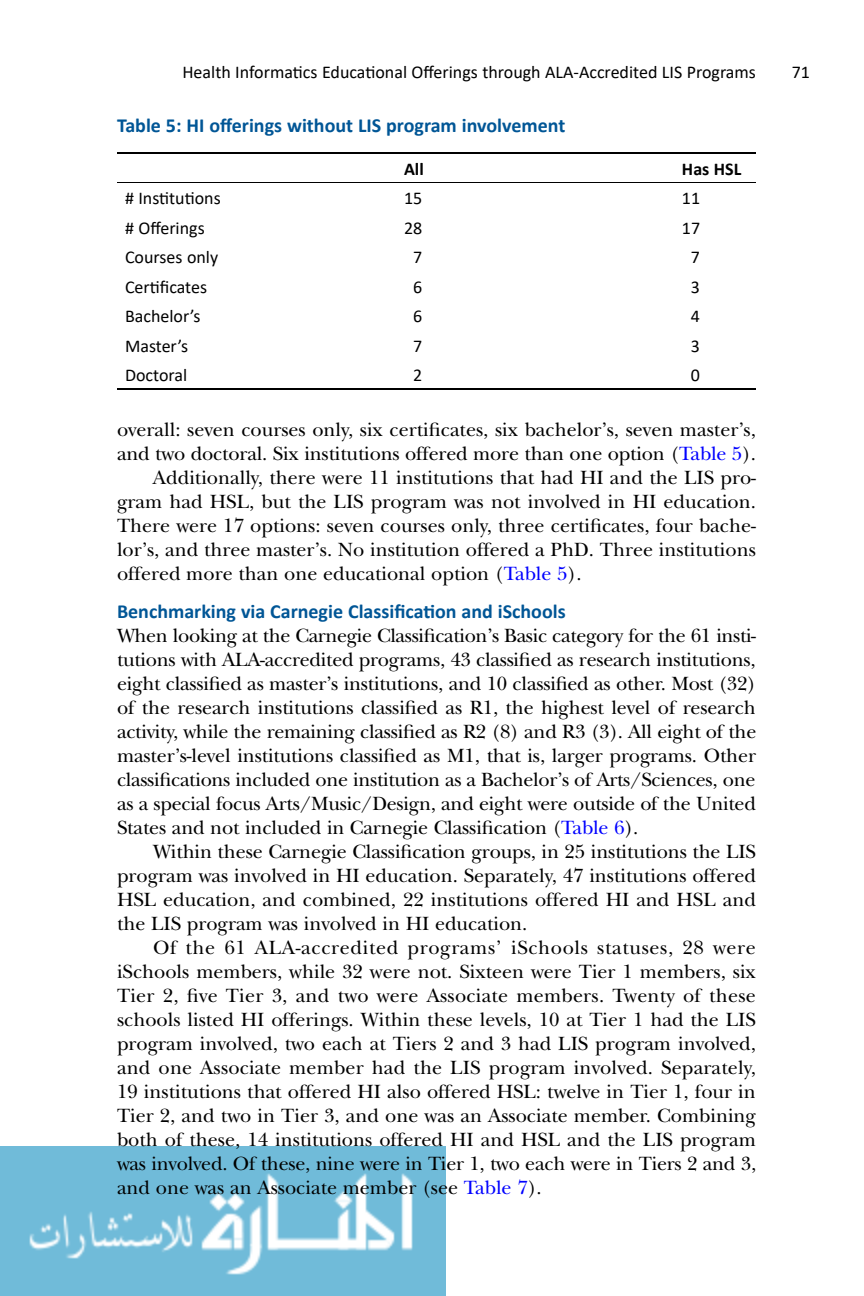
<style>
.page{position:relative;width:864px;height:1296px;background:#fff}
.page>*{position:absolute;margin:0;border:0;box-sizing:border-box;transform-origin:0 0}
.Txt{font:20px/24px "New Baskerville Std";color:#000;text-align:justify}
.TxtNI{font:20px/24px "New Baskerville Std";letter-spacing:-.005em;color:#000}
.TT{font:700 20px "Calibri";color:#005696}
.TB{font:18px "Calibri";color:#000}
.TB-2{font:700 18px "Calibri";color:#000}
.s1{color:#00f}
</style>
<div class="page">
<img style="left:0;top:1146px;width:446px;height:150px">
<hr style="left:117px;top:152px;width:279px;height:2px;background:#000">
<hr style="left:396px;top:152px;width:278px;height:2px;background:#000">
<hr style="left:674px;top:152px;width:82px;height:2px;background:#000">
<hr style="left:117px;top:182px;width:279px;height:1px;background:#000">
<hr style="left:396px;top:182px;width:278px;height:1px;background:#000">
<hr style="left:674px;top:182px;width:82px;height:1px;background:#000">
<hr style="left:117px;top:388px;width:279px;height:2px;background:#000">
<hr style="left:396px;top:388px;width:278px;height:2px;background:#000">
<hr style="left:674px;top:388px;width:82px;height:2px;background:#000">
<p class="TB" style="left:182px;top:60px;width:575px">Health Informatics Educational Offerings through ALA-Accredited LIS Programs</p>
<p class="TB" style="left:792px;top:60px;width:20px">71</p>
<p class="TT" style="left:117px;top:111px;width:450px">Table 5: HI offerings without LIS program involvement</p>
<p class="TB-2" style="left:404px;top:156px;width:21px">All</p>
<p class="TB-2" style="left:682px;top:156px;width:61px">Has HSL</p>
<p class="TB" style="left:125px;top:186px;width:97px"># Institutions</p>
<p class="TB" style="left:404px;top:186px;width:20px">15</p>
<p class="TB" style="left:682px;top:186px;width:20px">11</p>
<p class="TB" style="left:125px;top:215px;width:81px"># Offerings</p>
<p class="TB" style="left:404px;top:215px;width:20px">28</p>
<p class="TB" style="left:682px;top:215px;width:20px">17</p>
<p class="TB" style="left:125px;top:245px;width:95px">Courses only</p>
<p class="TB" style="left:413px;top:245px;width:11px">7</p>
<p class="TB" style="left:691px;top:245px;width:11px">7</p>
<p class="TB" style="left:125px;top:274px;width:84px">Certificates</p>
<p class="TB" style="left:413px;top:274px;width:11px">6</p>
<p class="TB" style="left:691px;top:274px;width:11px">3</p>
<p class="TB" style="left:125px;top:304px;width:77px">Bachelor’s</p>
<p class="TB" style="left:413px;top:304px;width:11px">6</p>
<p class="TB" style="left:691px;top:304px;width:11px">4</p>
<p class="TB" style="left:125px;top:333px;width:65px">Master’s</p>
<p class="TB" style="left:413px;top:333px;width:11px">7</p>
<p class="TB" style="left:691px;top:333px;width:11px">3</p>
<p class="TB" style="left:125px;top:363px;width:64px">Doctoral</p>
<p class="TB" style="left:413px;top:363px;width:11px">2</p>
<p class="TB" style="left:691px;top:363px;width:11px">0</p>
<p class="TxtNI" style="left:117px;top:417px;width:640px">overall: seven courses only, six certificates, six bachelor’s, seven master’s, and two doctoral. Six institutions offered more than one option (<span class="s1">Table 5</span>).</p>
<p class="Txt" style="left:117px;top:465px;width:641px;text-indent:36px">Additionally, there were 11 institutions that had HI and the LIS pro&shy;gram had HSL, but the LIS program was not involved in HI education.<br>There were 17 options: seven courses only, three certificates, four bache&shy;lor’s, and three master’s. No institution offered a PhD. Three institutions offered more than one educational option (<span class="s1">Table 5</span>).</p>
<h2 class="TT" style="left:117px;top:597px;width:450px">Benchmarking via Carnegie Classification and iSchools</h2>
<p class="TxtNI" style="left:117px;top:623px;width:641px;text-align:justify">When looking at the Carnegie Classification’s Basic category for the 61 insti&shy;tutions with ALA-accredited programs, 43 classified as research institutions, eight classified as master’s institutions, and 10 classified as other. Most (32) of the research institutions classified as R1, the highest level of research activity, while the remaining classified as R2 (8) and R3 (3). All eight of the master’s-level institutions classified as M1, that is, larger programs. Other classifications included one institution as a Bachelor’s of Arts/Sciences, one as a special focus Arts/Music/Design, and eight were outside of the United States and not included in Carnegie Classification (<span class="s1">Table 6</span>).</p>
<p class="Txt" style="left:117px;top:839px;width:640px;text-indent:36px">Within these Carnegie Classification groups, in 25 institutions the LIS program was involved in HI education. Separately, 47 institutions offered HSL education, and combined, 22 institutions offered HI and HSL and the LIS program was involved in HI education.</p>
<p class="Txt" style="left:117px;top:935px;width:641px;text-indent:36px">Of the 61 ALA-accredited programs’ iSchools statuses, 28 were iSchools members, while 32 were not. Sixteen were Tier 1 members, six Tier 2, five Tier 3, and two were Associate members. Twenty of these schools listed HI offerings. Within these levels, 10 at Tier 1 had the LIS program involved, two each at Tiers 2 and 3 had LIS program involved, and one Associate member had the LIS program involved. Separately, 19 institutions that offered HI also offered HSL: twelve in Tier 1, four in Tier 2, and two in Tier 3, and one was an Associate member. Combining both of these, 14 institutions offered HI and HSL and the LIS program was involved. Of these, nine were in Tier 1, two each were in Tiers 2 and 3, and one was an Associate member (see <span class="s1">Table 7</span>).</p>
</div>
